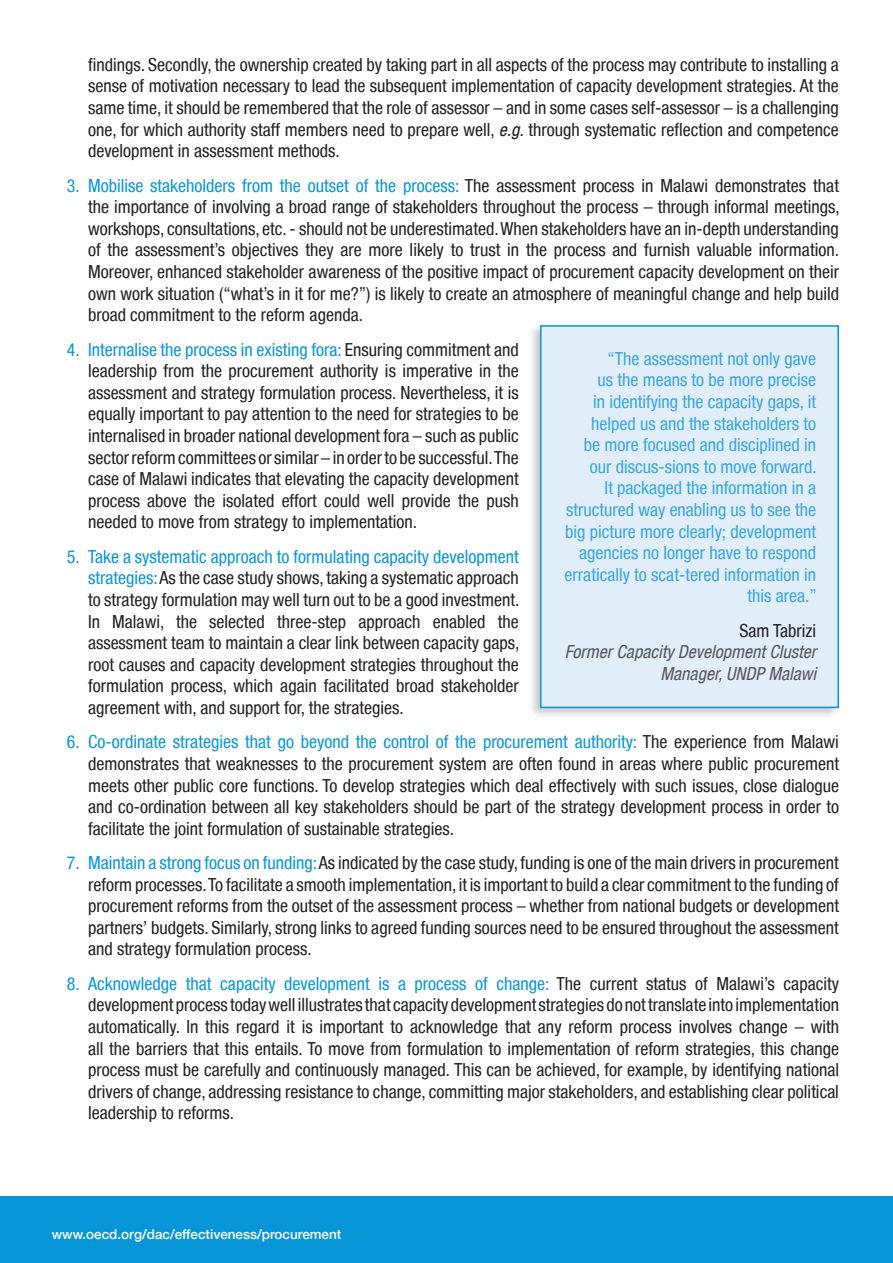
<style>
.page{position:relative;width:893px;height:1263px;background:#fff}
.page>*{position:absolute;margin:0;border:0;box-sizing:border-box;transform-origin:0 0}
.num{font:condensed 18px/21.6px "Helvetica Neue LT";color:#231f20;text-align:justify}
.text_in_BOXES{font:condensed 18px/21.6px "Helvetica Neue LT";color:#3aa5dd;text-align:right}
.text_in_BOXES-2{font:italic condensed 18px/21.6px "Helvetica Neue LT";color:#57585a;text-align:right}
.t1{font:condensed 18px "Helvetica Neue LT";color:#0696d7}
.t2{font:500 13.5px "Helvetica Neue LT";color:#fff}
.s1{font-style:italic}
.s2{color:#0696d7}
.s3{font-style:normal;color:#231f20}
</style>
<div class="page">
<div style="left:0;top:1196px;width:893px;height:67px;background:#0696d7"></div>
<div style="left:527px;top:322px;width:315px;height:399px;background:#231f20;opacity:.25"></div>
<div style="left:541px;top:326px;width:297px;height:381px;background:#e1eef9"></div>
<div style="left:540px;top:325px;width:299px;height:383px;border:2px solid #0696d7"></div>
<p class="t1" style="left:67px;top:175px;width:14px">3.</p>
<p class="t1" style="left:67px;top:339px;width:14px">4.</p>
<p class="t1" style="left:67px;top:546px;width:14px">5.</p>
<p class="t1" style="left:67px;top:731px;width:14px">6.</p>
<p class="t1" style="left:67px;top:852px;width:14px">7.</p>
<p class="t1" style="left:67px;top:973px;width:14px">8.</p>
<p class="num" style="left:88px;top:53px;width:752px">findings. Secondly, the ownership created by taking part in all aspects of the process may contribute to installing a sense of motivation necessary to lead the subsequent implementation of capacity development strategies. At the same time, it should be remembered that the role of assessor – and in some cases self-assessor – is a challenging one, for which authority staff members need to prepare well, <span class="s1">e.g.</span> through systematic reflection and competence development in assessment methods.</p>
<p class="num" style="left:88px;top:174px;width:753px"><span class="s2">Mobilise stakeholders from the outset of the process:</span> The assessment process in Malawi demonstrates that the importance of involving a broad range of stakeholders throughout the process – through informal meetings, workshops, consultations, etc. - should not be underestimated. When stakeholders have an in-depth understanding of the assessment’s objectives they are more likely to trust in the process and furnish valuable information.<br>Moreover, enhanced stakeholder awareness of the positive impact of procurement capacity development on their own work situation (“what’s in it for me?”) is likely to create an atmosphere of meaningful change and help build broad commitment to the reform agenda.</p>
<p class="num" style="left:88px;top:338px;width:432px"><span class="s2">Internalise the process in existing fora:</span> Ensuring commitment and leadership from the procurement authority is imperative in the assessment and strategy formulation process. Nevertheless, it is equally important to pay attention to the need for strategies to be internalised in broader national development fora – such as public sector reform committees or similar – in order to be successful. The case of Malawi indicates that elevating the capacity development process above the isolated effort could well provide the push needed to move from strategy to implementation.</p>
<p class="num" style="left:88px;top:545px;width:433px"><span class="s2">Take a systematic approach to formulating capacity development strategies:</span> As the case study shows, taking a systematic approach to strategy formulation may well turn out to be a good investment.<br>In Malawi, the selected three-step approach enabled the assessment team to maintain a clear link between capacity gaps, root causes and capacity development strategies throughout the formulation process, which again facilitated broad stakeholder agreement with, and support for, the strategies.</p>
<p class="num" style="left:88px;top:731px;width:752px"><span class="s2">Co-ordinate strategies that go beyond the control of the procurement authority:</span> The experience from Malawi demonstrates that weaknesses to the procurement system are often found in areas where public procurement meets other public core functions. To develop strategies which deal effectively with such issues, close dialogue and co-ordination between all key stakeholders should be part of the strategy development process in order to facilitate the joint formulation of sustainable strategies.</p>
<p class="num" style="left:88px;top:852px;width:752px"><span class="s2">Maintain a strong focus on funding:</span> As indicated by the case study, funding is one of the main drivers in procurement reform processes. To facilitate a smooth implementation, it is important to build a clear commitment to the funding of procurement reforms from the outset of the assessment process – whether from national budgets or development partners’ budgets. Similarly, strong links to agreed funding sources need to be ensured throughout the assessment and strategy formulation process.</p>
<p class="num" style="left:88px;top:972px;width:752px"><span class="s2">Acknowledge that capacity development is a process of change:</span> The current status of Malawi’s capacity development process today well illustrates that capacity development strategies do not translate into implementation automatically. In this regard it is important to acknowledge that any reform process involves change – with all the barriers that this entails. To move from formulation to implementation of reform strategies, this change process must be carefully and continuously managed<span class="s1">.</span> This can be achieved, for example, by identifying national drivers of change, addressing resistance to change, committing major stakeholders, and establishing clear political leadership to reforms.</p>
<p class="text_in_BOXES" style="left:564px;top:347px;width:254px">“The assessment not only gave<br>us the means to be more precise<br>in identifying the capacity gaps, it helped us and the stakeholders to<br>be more focused and disciplined in our discus-sions to move forward.<br>It packaged the information in a structured way enabling us to see the big picture more clearly; development agencies no longer have to respond erratically to scat-tered information in this area.”</p>
<p class="text_in_BOXES-2" style="left:565px;top:619px;width:253px"><span class="s3">Sam Tabrizi<br></span>Former Capacity Development Cluster<br>Manager, UNDP Malawi</p>
<p class="t2" style="left:52px;top:1226px;width:291px">www.oecd.org/dac/effectiveness/procurement</p>
</div>
